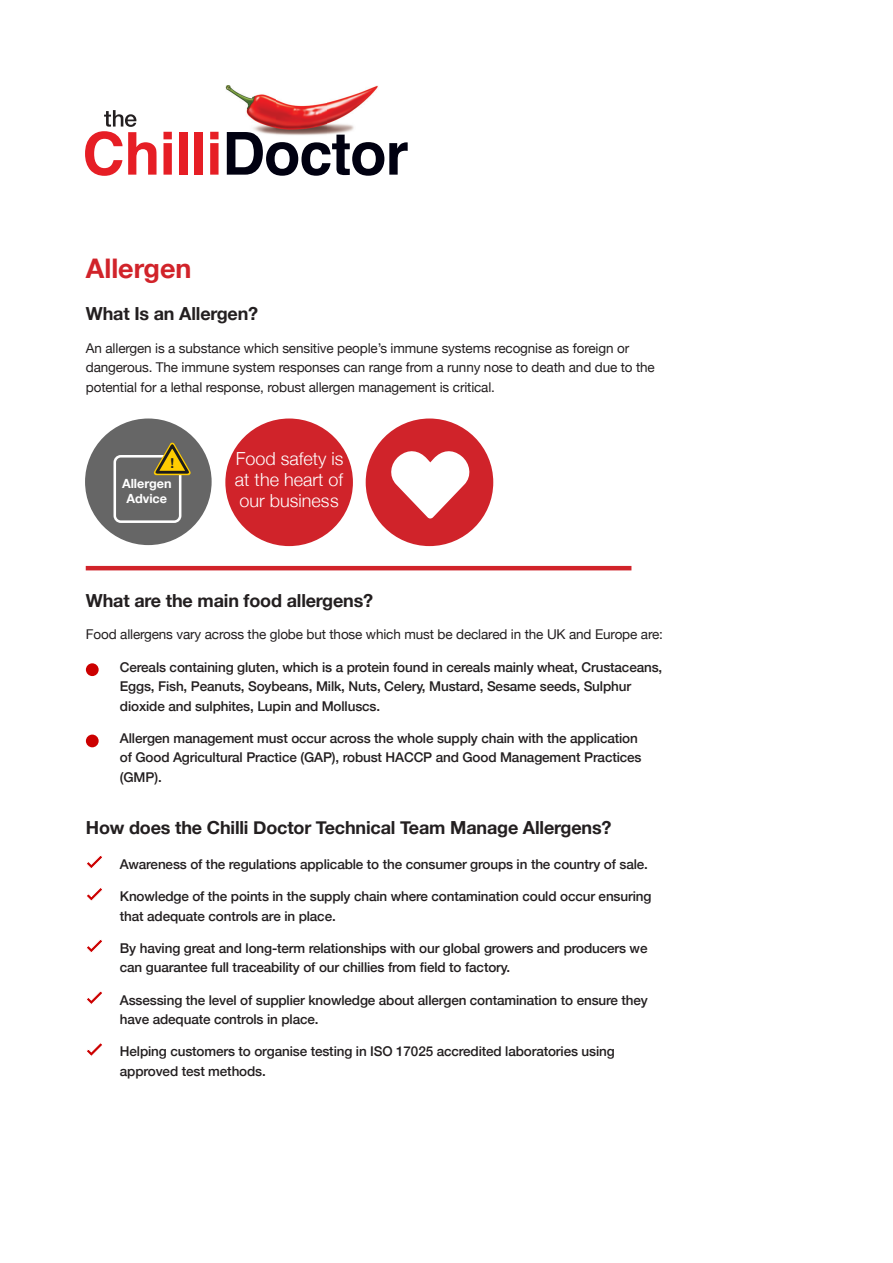
<style>
.page{position:relative;width:893px;height:1263px;background:#fff}
.page>*{position:absolute;margin:0;border:0;box-sizing:border-box;transform-origin:0 0}
.t1{font:700 27px "Helvetica Neue";color:#d1232a}
.t2{font:700 18px "Helvetica Neue";letter-spacing:-.01em;color:#231f20}
.t3{font:300 18px/21px "Helvetica Neue";color:#fff;text-align:justify}
.t4{font:700 13.65px "Helvetica";color:#1c1c1c}
.t5{font:500 13.5px/19.5px "Helvetica Neue";letter-spacing:-.01em;color:#231f20}
.t6{font:13.5px/19.5px "Helvetica Neue";letter-spacing:-.01em;color:#231f20}
.t7{font:700 12.6px/15.1px "Helvetica Neue";color:#fff;text-align:center}
</style>
<div class="page">
<img style="left:226px;top:85px;width:152px;height:51px">
<svg style="left:163px;top:132px;width:9px;height:43px"></svg>
<div style="left:179px;top:132px;width:8px;height:43px;background:#e61e25"></div>
<div style="left:195px;top:132px;width:8px;height:43px;background:#e61e25"></div>
<svg style="left:210px;top:132px;width:9px;height:43px"></svg>
<svg style="left:227px;top:132px;width:181px;height:44px"></svg>
<svg style="left:85px;top:110px;width:72px;height:66px"></svg>
<div style="left:86px;top:663px;width:13px;height:13px;background:#c00;border-radius:50%"></div>
<div style="left:86px;top:734px;width:13px;height:13px;background:#c00;border-radius:50%"></div>
<svg style="left:86px;top:855px;width:17px;height:14px"></svg>
<svg style="left:87px;top:888px;width:16px;height:13px"></svg>
<svg style="left:86px;top:939px;width:17px;height:14px"></svg>
<svg style="left:87px;top:991px;width:15px;height:13px"></svg>
<svg style="left:86px;top:1043px;width:16px;height:14px"></svg>
<hr style="left:86px;top:566px;width:545px;height:4px;background:#d1232a">
<div style="left:366px;top:418px;width:127px;height:128px;background:#d0232a;border-radius:50%"></div>
<svg style="left:391px;top:451px;width:78px;height:67px"></svg>
<div style="left:225px;top:418px;width:128px;height:128px;background:#d0232a;border-radius:50%"></div>
<div style="left:85px;top:418px;width:127px;height:127px;background:#666;border-radius:50%"></div>
<div style="left:114px;top:455px;width:67px;height:68px;border:3px solid #fff;border-radius:6px"></div>
<svg style="left:153px;top:443px;width:38px;height:33px"></svg>
<p class="t1" style="left:86px;top:248px;width:107px">Allergen</p>
<p class="t2" style="left:86px;top:300px;width:174px">What Is an Allergen?</p>
<p class="t6" style="left:86px;top:339px;width:570px">An allergen is a substance which sensitive people’s immune systems recognise as foreign or dangerous. The immune system responses can range from a runny nose to death and due to the potential for a lethal response, robust allergen management is critical.</p>
<p class="t4" style="left:170px;top:455px;width:6px">!</p>
<p class="t7" style="left:122px;top:476px;width:51px">Allergen<br>Advice</p>
<h2 class="t3" style="left:235px;top:447px;width:110px">Food safety is at the heart of our business</h2>
<p class="t2" style="left:86px;top:586px;width:289px">What are the main food allergens?</p>
<p class="t6" style="left:86px;top:625px;width:579px">Food allergens vary across the globe but those which must be declared in the UK and Europe are:</p>
<p class="t5" style="left:120px;top:656px;width:544px">Cereals containing gluten, which is a protein found in cereals mainly wheat, Crustaceans,<br>Eggs, Fish, Peanuts, Soybeans, Milk, Nuts, Celery, Mustard, Sesame seeds, Sulphur dioxide and sulphites, Lupin and Molluscs.</p>
<p class="t5" style="left:120px;top:727px;width:523px">Allergen management must occur across the whole supply chain with the application of Good Agricultural Practice (GAP), robust HACCP and Good Management Practices (GMP).</p>
<p class="t2" style="left:86px;top:813px;width:527px">How does the Chilli Doctor Technical Team Manage Allergens?</p>
<p class="t5" style="left:120px;top:853px;width:530px">Awareness of the regulations applicable to the consumer groups in the country of sale.</p>
<p class="t5" style="left:120px;top:885px;width:533px">Knowledge of the points in the supply chain where contamination could occur ensuring that adequate controls are in place.</p>
<p class="t5" style="left:120px;top:937px;width:529px">By having great and long-term relationships with our global growers and producers we can guarantee full traceability of our chillies from field to factory.</p>
<p class="t5" style="left:120px;top:989px;width:529px">Assessing the level of supplier knowledge about allergen contamination to ensure they have adequate controls in place.</p>
<p class="t5" style="left:120px;top:1041px;width:496px">Helping customers to organise testing in ISO 17025 accredited laboratories using approved test methods.</p>
</div>
